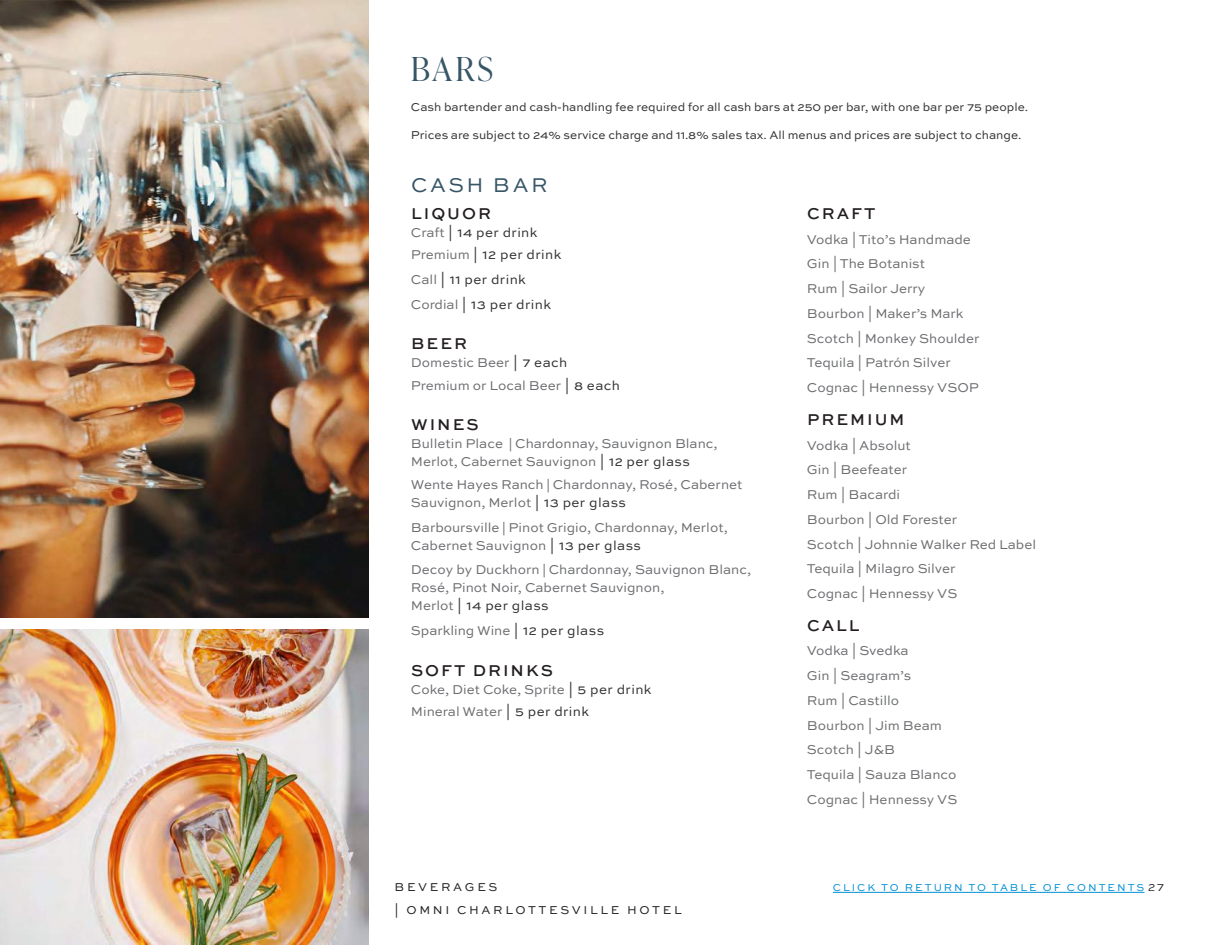
<style>
.page{position:relative;width:1215px;height:945px;background:#fff}
.page>*{position:absolute;margin:0;border:0;box-sizing:border-box;transform-origin:0 0}
.t1{font:300 33px "Ivy Presto Display";color:#365567}
.t2{font:21px "Sweet Sans Pro";letter-spacing:.12em;color:#365567}
.t3{font:500 16.5px "Sweet Sans Pro";letter-spacing:.12em;color:#231f20}
.t4{font:13.5px/24.8px "Sweet Sans Pro";color:#6c6d70}
.t5{font:13.5px/22.5px "Sweet Sans Pro";letter-spacing:.03em;color:#312f30}
.t6{font:12px "Sweet Sans Pro";color:#312f30}
.t7{font:12px/22.5px "Sweet Sans Pro";letter-spacing:.22em;color:#231f20}
.t8{font:10.5px "Sweet Sans Pro";letter-spacing:.19em;color:#008fd5}
.s1{color:#6c6d70}
.s2{color:#312f30}
.s3{font-family:"Caecilia Com 55 Roman"}
.s4{color:#231f20}
</style>
<div class="page">
<hr style="left:833px;top:892px;width:312px;height:1px;background:#008fd5">
<img style="left:0;top:0;width:369px;height:618px">
<img style="left:0;top:630px;width:369px;height:315px">
<h1 class="t1" style="left:411px;top:45px;width:84px">BARS</h1>
<p class="t6" style="left:411px;top:99px;width:619px">Cash bartender and cash-handling fee required for all cash bars at 250 per bar, with one bar per 75 people.</p>
<p class="t6" style="left:411px;top:126px;width:612px">Prices are subject to 24% service charge and 11.8% sales tax. All menus and prices are subject to change.</p>
<h2 class="t2" style="left:411px;top:170px;width:138px">CASH BAR</h2>
<p class="t3" style="left:411px;top:201px;width:81px">LIQUOR</p>
<p class="t5" style="left:411px;top:221px;width:152px"><span class="s1">Craft</span> | 14 per drink<br><span class="s1">Premium</span> | 12 per drink</p>
<p class="t5" style="left:411px;top:267px;width:142px;line-height:24.8px"><span class="s1">Call</span> | 11 per drink<br><span class="s1">Cordial</span> | 13 per drink</p>
<p class="t3" style="left:411px;top:332px;width:57px">BEER</p>
<p class="t4" style="left:411px;top:351px;width:211px;line-height:22.5px">Domestic Beer <span class="s2">| 7 each<br></span>Premium or Local Beer <span class="s2">| 8 each</span></p>
<p class="t3" style="left:411px;top:413px;width:69px">WINES</p>
<p class="t4" style="left:411px;top:434px;width:308px;line-height:18px">Bulletin Place <span class="s3">|</span> Chardonnay, Sauvignon Blanc,<br>Merlot, Cabernet Sauvignon <span class="s2">| 12 per glass</span></p>
<p class="t4" style="left:411px;top:475px;width:333px;line-height:18px">Wente Hayes Ranch <span class="s3">|</span> Chardonnay, Rosé, Cabernet<br>Sauvignon, Merlot <span class="s2">| 13 per glass</span></p>
<p class="t4" style="left:411px;top:518px;width:318px;line-height:18px">Barboursville <span class="s3">|</span> Pinot Grigio, Chardonnay, Merlot,<br>Cabernet Sauvignon <span class="s2">| 13 per glass</span></p>
<p class="t4" style="left:411px;top:560px;width:342px;line-height:18px">Decoy by Duckhorn <span class="s3">|</span> Chardonnay, Sauvignon Blanc,<br>Rosé, Pinot Noir, Cabernet Sauvignon,<br>Merlot <span class="s2">| 14 per glass</span></p>
<p class="t4" style="left:411px;top:618px;width:195px">Sparkling Wine <span class="s2">| 12 per glass</span></p>
<p class="t3" style="left:411px;top:658px;width:143px">SOFT DRINKS</p>
<p class="t4" style="left:411px;top:677px;width:242px;line-height:22.5px">Coke, Diet Coke, Sprite <span class="s2">| 5 per drink<br></span>Mineral Water <span class="s2">| 5 per drink</span></p>
<p class="t7" style="left:395px;top:876px;width:289px">BEVERAGES<br>| OMNI CHARLOTTESVILLE HOTEL</p>
<p class="t3" style="left:807px;top:201px;width:70px">CRAFT</p>
<p class="t4" style="left:807px;top:226px;width:174px">Vodka | Tito’s Handmade<br>Gin | The Botanist<br>Rum | Sailor Jerry<br>Bourbon | Maker’s Mark<br>Scotch | Monkey Shoulder<br>Tequila | Patrón Silver<br>Cognac | Hennessy VSOP</p>
<p class="t3" style="left:807px;top:407px;width:99px">PREMIUM</p>
<p class="t4" style="left:807px;top:432px;width:231px">Vodka | Absolut<br>Gin | Beefeater<br>Rum | Bacardi<br>Bourbon | Old Forester<br>Scotch | Johnnie Walker Red Label<br>Tequila | Milagro Silver<br>Cognac | Hennessy VS</p>
<p class="t3" style="left:807px;top:613px;width:54px">CALL</p>
<p class="t4" style="left:807px;top:638px;width:152px">Vodka | Svedka<br>Gin | Seagram’s<br>Rum | Castillo<br>Bourbon | Jim Beam<br>Scotch | J&amp;B<br>Tequila | Sauza Blanco<br>Cognac | Hennessy VS</p>
<p class="t8" style="left:833px;top:880px;width:333px">CLICK TO RETURN TO TABLE OF CONTENTS <span class="s4">27</span></p>
</div>
